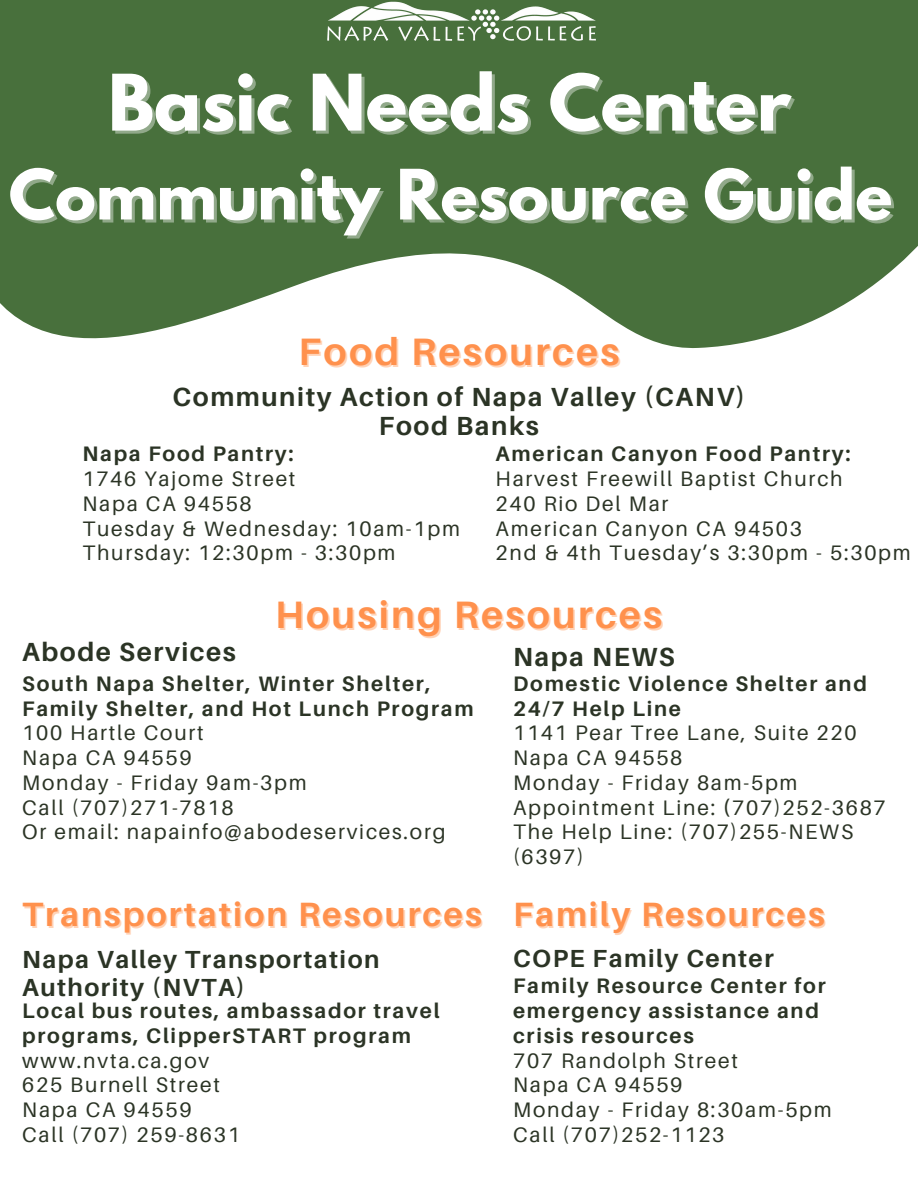
<style>
.page{position:relative;width:918px;height:1188px;background:#fff}
.page>*{position:absolute;margin:0;border:0;box-sizing:border-box;transform-origin:0 0}
.t1{font:700 69px "League Spartan";color:#fff}
.t2{font:700 61.5px "League Spartan";color:#fff}
.t3{font:700 38.25px "Aileron";letter-spacing:.06em;color:#ff914d}
.t4{font:700 33.75px "Aileron";letter-spacing:.06em;color:#ff914d}
.t5{font:700 26.25px/29.2px "Aileron";letter-spacing:.06em;color:#2b3425;text-align:center}
.t6{font:700 24.75px/28.2px "Aileron";letter-spacing:.06em;color:#2b3425}
.t7{font:21px/24.8px "Aileron";letter-spacing:.085em;color:#2b3425}
.t8{font:700 21px/24.8px "Aileron";letter-spacing:.085em;color:#2b3425}
.s1{font-weight:700}
</style>
<div class="page">
<svg style="left:0;top:0;width:918px;height:348px;background:#628458"></svg>
<img style="left:314px;top:0;width:289px;height:156px">
<h1 class="t1" style="left:108px;top:69px;width:685px">Basic Needs Center</h1>
<h2 class="t2" style="left:9px;top:164px;width:885px">Community Resource Guide</h2>
<h3 class="t3" style="left:299px;top:328px;width:322px">Food Resources</h3>
<p class="t5" style="left:173px;top:382px;width:574px">Community Action of Napa Valley (CANV)<br>Food Banks</p>
<p class="t8" style="left:496px;top:441px;width:356px">American Canyon Food Pantry:</p>
<p class="t7" style="left:496px;top:466px;width:417px">Harvest Freewill Baptist Church<br>240 Rio Del Mar<br>American Canyon CA 94503<br>2nd &amp; 4th Tuesday’s 3:30pm - 5:30pm</p>
<h3 class="t3" style="left:275px;top:591px;width:389px">Housing Resources</h3>
<p class="t5" style="left:22px;top:637px;width:215px">Abode Services</p>
<p class="t8" style="left:22px;top:671px;width:453px">South Napa Shelter, Winter Shelter,<br>Family Shelter, and Hot Lunch Program</p>
<p class="t7" style="left:22px;top:720px;width:425px">100 Hartle Court<br>Napa CA 94559<br>Monday - Friday 9am-3pm<br>Call (707)271-7818<br>Or email: napainfo@abodeservices.org</p>
<p class="t8" style="left:82px;top:441px;width:213px">Napa Food Pantry:</p>
<p class="t7" style="left:82px;top:466px;width:379px">1746 Yajome Street<br>Napa CA 94558<br>Tuesday &amp; Wednesday: 10am-1pm<br>Thursday: 12:30pm - 3:30pm</p>
<p class="t5" style="left:513px;top:641px;width:163px">Napa NEWS</p>
<p class="t8" style="left:513px;top:671px;width:355px">Domestic Violence Shelter and<br>24/7 Help Line</p>
<p class="t7" style="left:513px;top:720px;width:374px">1141 Pear Tree Lane, Suite 220<br>Napa CA 94558<br>Monday - Friday 8am-5pm<br>Appointment Line: <span class="s1">(</span>707)252-3687<br>The Help Line: (707)255-NEWS (6397)</p>
<h3 class="t4" style="left:22px;top:894px;width:461px">Transportation Resources</h3>
<p class="t6" style="left:22px;top:945px;width:359px">Napa Valley Transportation<br>Authority (NVTA)</p>
<p class="t8" style="left:22px;top:998px;width:419px">Local bus routes, ambassador travel programs, ClipperSTART program</p>
<p class="t7" style="left:22px;top:1048px;width:219px">www.nvta.ca.gov<br>625 Burnell Street<br>Napa CA 94559<br>Call (707) 259-8631</p>
<h3 class="t4" style="left:513px;top:894px;width:313px">Family Resources</h3>
<p class="t6" style="left:513px;top:944px;width:262px">COPE Family Center</p>
<p class="t8" style="left:513px;top:973px;width:314px">Family Resource Center for emergency assistance and crisis resources</p>
<p class="t7" style="left:513px;top:1048px;width:320px">707 Randolph Street<br>Napa CA 94559<br>Monday - Friday 8:30am-5pm<br>Call (707)252-1123</p>
</div>
